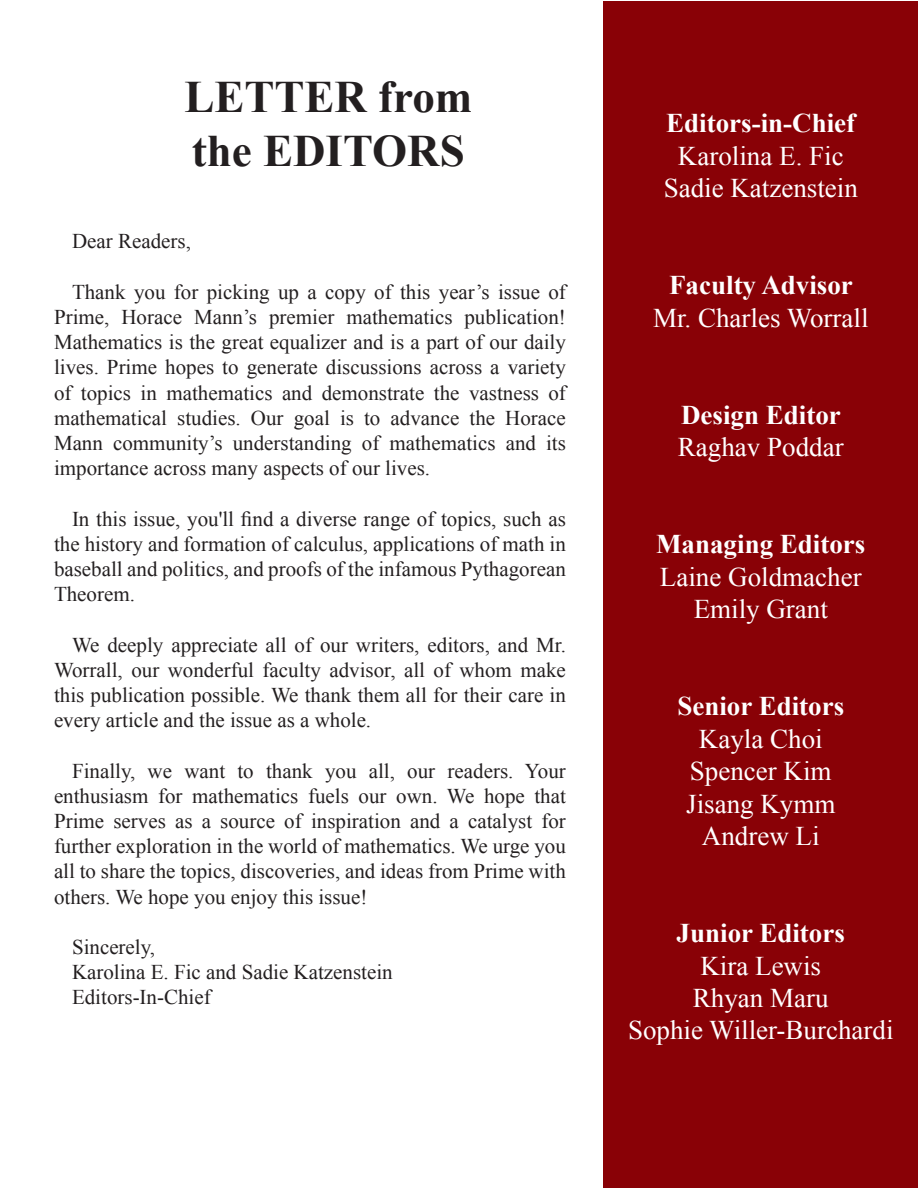
<style>
.page{position:relative;width:918px;height:1188px;background:#fff}
.page>*{position:absolute;margin:0;border:0;box-sizing:border-box;transform-origin:0 0}
.t1{font:700 45px "Times New Roman";color:#231f20}
.t2{font:27px "Times New Roman";color:#fff}
.t3{font:700 27px "Times New Roman";color:#fff}
.t4{font:21px/25.2px "Times New Roman";color:#231f20;text-align:justify}
</style>
<div class="page">
<div style="left:604px;top:1px;width:314px;height:1186px;background:#890106"></div>
<p class="t1" style="left:184px;top:66px;width:289px">LETTER from</p>
<p class="t1" style="left:192px;top:120px;width:274px">the EDITORS</p>
<p class="t4" style="left:72px;top:228px;width:120px">Dear Readers,</p>
<p class="t4" style="left:54px;top:279px;width:514px;text-indent:18px">Thank you for picking up a copy of this year’s issue of Prime, Horace Mann’s premier mathematics publication!<br>Mathematics is the great equalizer and is a part of our daily lives. Prime hopes to generate discussions across a variety of topics in mathematics and demonstrate the vastness of mathematical studies. Our goal is to advance the Horace Mann community’s understanding of mathematics and its importance across many aspects of our lives.</p>
<p class="t4" style="left:54px;top:506px;width:513px;text-indent:18px">In this issue, you'll find a diverse range of topics, such as the history and formation of calculus, applications of math in baseball and politics, and proofs of the infamous Pythagorean Theorem.</p>
<p class="t4" style="left:54px;top:632px;width:513px;text-indent:18px">We deeply appreciate all of our writers, editors, and Mr.<br>Worrall, our wonderful faculty advisor, all of whom make this publication possible. We thank them all for their care in every article and the issue as a whole.</p>
<p class="t4" style="left:54px;top:758px;width:513px;text-indent:18px">Finally, we want to thank you all, our readers. Your enthusiasm for mathematics fuels our own. We hope that Prime serves as a source of inspiration and a catalyst for further exploration in the world of mathematics. We urge you all to share the topics, discoveries, and ideas from Prime with others. We hope you enjoy this issue!</p>
<p class="t4" style="left:72px;top:934px;width:85px">Sincerely,</p>
<p class="t4" style="left:72px;top:959px;width:322px">Karolina E. Fic and Sadie Katzenstein</p>
<p class="t4" style="left:72px;top:984px;width:140px">Editors-In-Chief</p>
<p class="t3" style="left:666px;top:104px;width:190px">Editors-in-Chief</p>
<p class="t2" style="left:678px;top:137px;width:167px">Karolina E. Fic</p>
<p class="t2" style="left:664px;top:170px;width:196px">Sadie Katzenstein</p>
<p class="t3" style="left:669px;top:266px;width:185px">Faculty Advisor</p>
<p class="t2" style="left:653px;top:299px;width:217px">Mr. Charles Worrall</p>
<p class="t3" style="left:681px;top:396px;width:161px">Design Editor</p>
<p class="t2" style="left:678px;top:429px;width:167px">Raghav Poddar</p>
<p class="t3" style="left:656px;top:526px;width:211px">Managing Editors</p>
<p class="t2" style="left:660px;top:559px;width:203px">Laine Goldmacher</p>
<p class="t2" style="left:694px;top:591px;width:136px">Emily Grant</p>
<p class="t3" style="left:677px;top:688px;width:168px">Senior Editors</p>
<p class="t2" style="left:699px;top:721px;width:125px">Kayla Choi</p>
<p class="t2" style="left:690px;top:753px;width:143px">Spencer Kim</p>
<p class="t2" style="left:686px;top:785px;width:151px">Jisang Kymm</p>
<p class="t2" style="left:702px;top:818px;width:119px">Andrew Li</p>
<p class="t3" style="left:677px;top:914px;width:170px">Junior Editors</p>
<p class="t2" style="left:700px;top:947px;width:122px">Kira Lewis</p>
<p class="t2" style="left:693px;top:980px;width:137px">Rhyan Maru</p>
<p class="t2" style="left:628px;top:1012px;width:267px">Sophie Willer-Burchardi</p>
</div>
